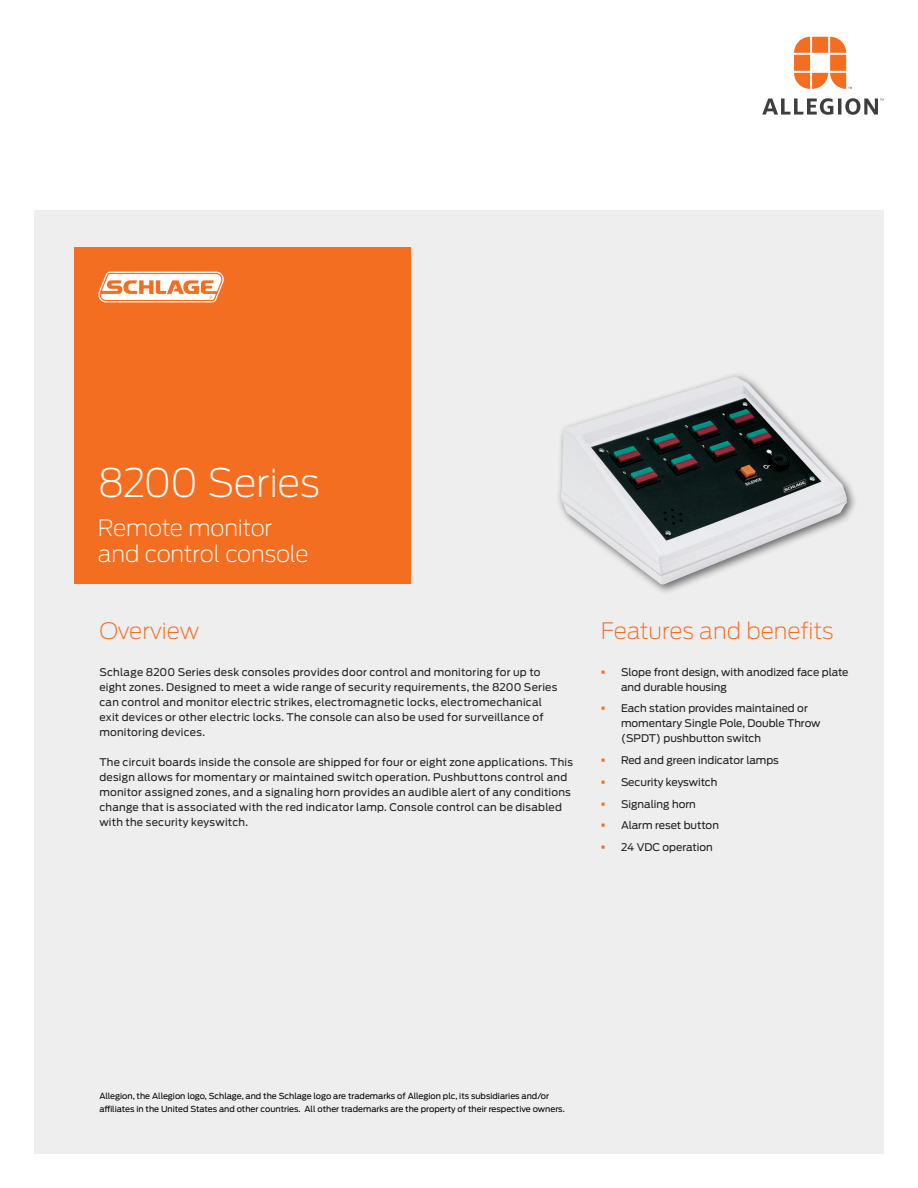
<style>
.page{position:relative;width:918px;height:1188px;background:#fff}
.page>*{position:absolute;margin:0;border:0;box-sizing:border-box;transform-origin:0 0}
.Headline_26_31pt{font:200 39px "Antenna";letter-spacing:-.015em;color:#fff}
.Subheadline_15_17pt{font:200 22.5px/25.5px "Antenna";letter-spacing:-.01em;color:#fff}
.Section_subhead_15_1{font:200 22.5px "Antenna";color:#f36e21}
.Body_text_8_5_12pt{font:10.5px/15px "Antenna";letter-spacing:.02em;color:#231f20}
.Body_text_8_5_12pt-2{font:10.5px/15px "Antenna";color:#231f20}
.Body_text_8_5_12pt-3{font:10.5px "Antenna";letter-spacing:-.01em;color:#231f20}
.Body_text_8_5_12pt-4{font:10.5px "Antenna";letter-spacing:-.005em;color:#231f20}
.Legal_5_5_9pt{font:8.25px/13.5px "Antenna";color:#000}
.s1{color:#f36e21}
</style>
<div class="page">
<div style="left:34px;top:210px;width:850px;height:944px;background:#eeeeef"></div>
<svg style="left:794px;top:37px;width:58px;height:52px"></svg>
<svg style="left:762px;top:98px;width:122px;height:17px"></svg>
<div style="left:74px;top:247px;width:337px;height:336px;background:#f36e21"></div>
<svg style="left:98px;top:272px;width:126px;height:30px"></svg>
<div style="left:556px;top:372px;width:302px;height:223px;background:#231f20;opacity:.65"></div>
<img style="left:561px;top:377px;width:286px;height:209px">
<p class="Headline_26_31pt" style="left:98px;top:458px;width:224px">8200 Series</p>
<p class="Subheadline_15_17pt" style="left:98px;top:514px;width:212px">Remote monitor and control console</p>
<p class="Section_subhead_15_1" style="left:99px;top:616px;width:101px">Overview</p>
<p class="Body_text_8_5_12pt" style="left:99px;top:665px;width:460px">Schlage 8200 Series desk consoles provides door control and monitoring for up to eight zones. Designed to meet a wide range of security requirements, the 8200 Series can control and monitor electric strikes, electromagnetic locks, electromechanical exit devices or other electric locks. The console can also be used for surveillance of monitoring devices.</p>
<p class="Body_text_8_5_12pt" style="left:99px;top:755px;width:475px">The circuit boards inside the console are shipped for four or eight zone applications. This design allows for momentary or maintained switch operation. Pushbuttons control and monitor assigned zones, and a signaling horn provides an audible alert of any conditions change that is associated with the red indicator lamp. Console control can be disabled with the security keyswitch.</p>
<p class="Section_subhead_15_1" style="left:601px;top:616px;width:234px">Features and benefits</p>
<p class="Body_text_8_5_12pt-2" style="left:621px;top:664px;width:229px;text-indent:-20px"><span class="s1">▪</span> Slope front design, with anodized face plate and durable housing</p>
<p class="Body_text_8_5_12pt-2" style="left:621px;top:701px;width:201px;text-indent:-20px"><span class="s1">▪</span> Each station provides maintained or momentary Single Pole, Double Throw (SPDT) pushbutton switch</p>
<p class="Body_text_8_5_12pt-2" style="left:601px;top:753px;width:180px"><span class="s1">▪</span> Red and green indicator lamps</p>
<p class="Body_text_8_5_12pt-3" style="left:601px;top:775px;width:118px"><span class="s1">▪</span> Security keyswitch</p>
<p class="Body_text_8_5_12pt-2" style="left:601px;top:796px;width:97px"><span class="s1">▪</span> Signaling horn</p>
<p class="Body_text_8_5_12pt-4" style="left:601px;top:819px;width:120px"><span class="s1">▪</span> Alarm reset button</p>
<p class="Body_text_8_5_12pt-2" style="left:601px;top:840px;width:114px"><span class="s1">▪</span> 24 VDC operation</p>
<p class="Legal_5_5_9pt" style="left:99px;top:1089px;width:467px">Allegion, the Allegion logo, Schlage, and the Schlage logo are trademarks of Allegion plc, its subsidiaries and/or affiliates in the United States and other countries. All other trademarks are the property of their respective owners.</p>
</div>
